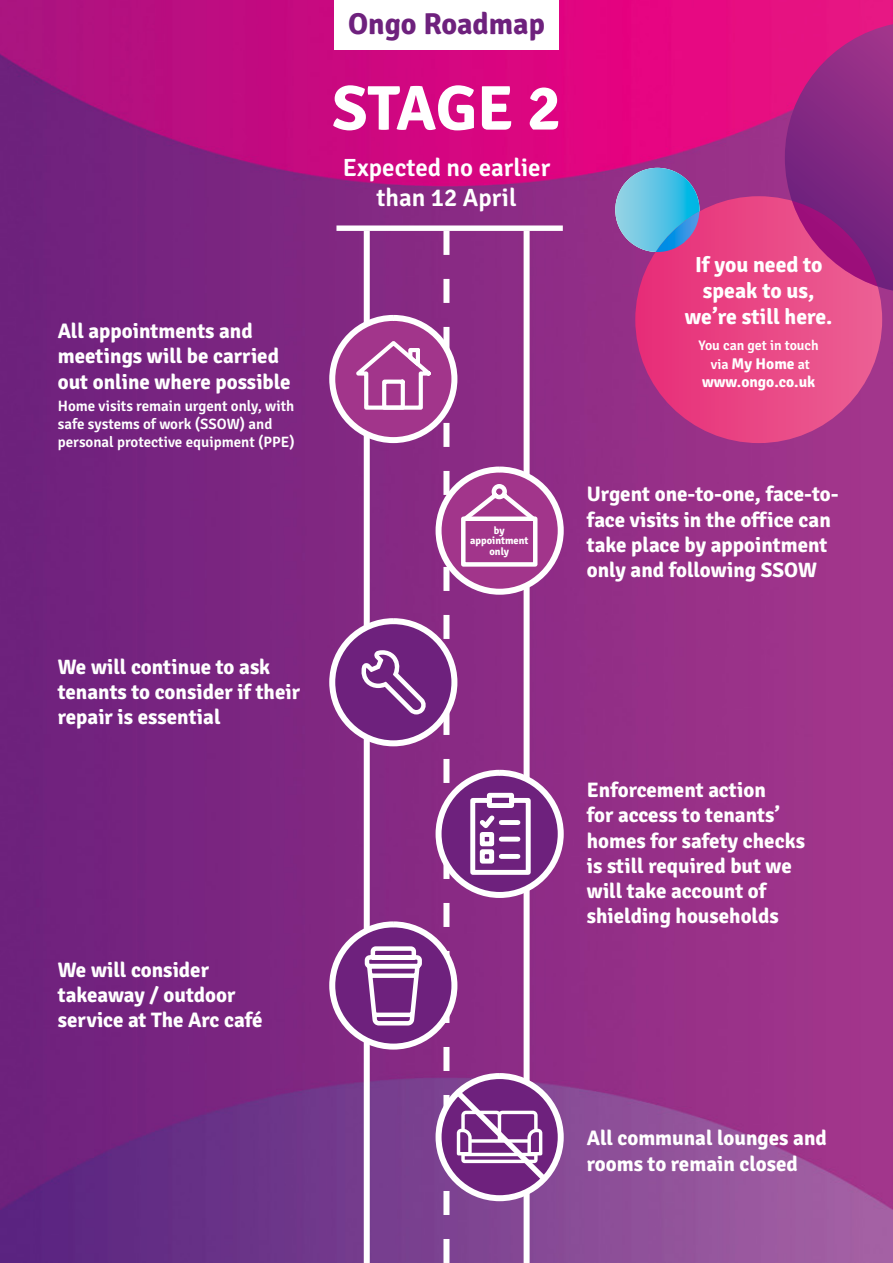
<style>
.page{position:relative;width:893px;height:1263px;background:#fff}
.page>*{position:absolute;margin:0;border:0;box-sizing:border-box;transform-origin:0 0}
.t1{font:700 63.3px "Signika";letter-spacing:-.005em;color:#fff}
.t2{font:700 30.15px "Signika";color:#6e217d}
.t3{font:600 24.9px/30px "Signika";color:#fff;text-align:center}
.t4{font:700 21.75px/26.1px "Signika";color:#fff;text-align:center}
.t5{font:700 21px/25.2px "Signika";color:#fff}
.t6{font:700 15.6px/18.6px "Signika";color:#fff;text-align:center}
.t7{font:600 15px/18px "Signika";color:#fff}
.t8{font:600 13.95px "Signika";color:#fff}
.t9{font:700 10.5px/10.2px "Signika";color:#fff;text-align:center}
.s1{font-weight:600;font-size:13.95px}
</style>
<div class="page">
<img style="left:0;top:0;width:893px;height:1263px">
<div style="left:364px;top:231px;width:6px;height:1032px;background:#fff"></div>
<div style="left:336px;top:225px;width:227px;height:6px;background:#fff"></div>
<div style="left:334px;top:0;width:225px;height:49px;background:#fff"></div>
<svg style="left:329px;top:315px;width:128px;height:128px;fill:#a2358b"></svg>
<svg style="left:356px;top:341px;width:75px;height:69px"></svg>
<svg style="left:329px;top:618px;width:128px;height:128px;fill:#6e217d"></svg>
<svg style="left:329px;top:921px;width:128px;height:128px;fill:#6e217d"></svg>
<svg style="left:436px;top:466px;width:128px;height:129px"></svg>
<svg style="left:436px;top:770px;width:128px;height:128px"></svg>
<svg style="left:436px;top:1073px;width:128px;height:128px"></svg>
<svg style="left:615px;top:168px;width:84px;height:84px;background:#61c6e4"></svg>
<div style="left:635px;top:196px;width:247px;height:247px;background:linear-gradient(to right,#e62c77,#ec6194);border-radius:123px"></div>
<svg style="left:360px;top:650px;width:67px;height:64px"></svg>
<svg style="left:362px;top:944px;width:62px;height:84px"></svg>
<svg style="left:443px;top:231px;width:108px;height:1032px"></svg>
<svg style="left:785px;top:24px;width:108px;height:267px;background:#9e2983"></svg>
<svg style="left:656px;top:211px;width:43px;height:41px;background:#5992cf"></svg>
<p class="t5" style="left:58px;top:319px;width:234px">All appointments and meetings will be carried out online where possible</p>
<p class="t7" style="left:58px;top:397px;width:238px">Home visits remain urgent only, with safe systems of work (SSOW) and personal protective equipment (PPE)</p>
<p class="t5" style="left:58px;top:654px;width:244px">We will continue to ask tenants to consider if their repair is essential</p>
<p class="t5" style="left:58px;top:957px;width:206px">We will consider takeaway / outdoor service at The Arc café</p>
<h2 class="t2" style="left:348px;top:6px;width:198px">Ongo Roadmap</h2>
<h1 class="t1" style="left:332px;top:70px;width:230px">STAGE 2</h1>
<p class="t3" style="left:343px;top:153px;width:209px">Expected no earlier than 12 April</p>
<p class="t4" style="left:685px;top:252px;width:149px">If you need to speak to us, we’re still here.</p>
<p class="t8" style="left:699px;top:337px;width:122px">You can get in touch</p>
<p class="t6" style="left:702px;top:354px;width:115px"><span class="s1">via</span> My Home <span class="s1">at </span>www.ongo.co.uk</p>
<p class="t9" style="left:470px;top:526px;width:60px">by appointment only</p>
<p class="t5" style="left:587px;top:482px;width:253px">Urgent one-to-one, face-to&shy;face visits in the office can take place by appointment only and following SSOW</p>
<p class="t5" style="left:587px;top:778px;width:220px">Enforcement action<br>for access to tenants’ homes for safety checks is still required but we will take account of shielding households</p>
<p class="t5" style="left:587px;top:1126px;width:241px">All communal lounges and rooms to remain closed</p>
</div>
